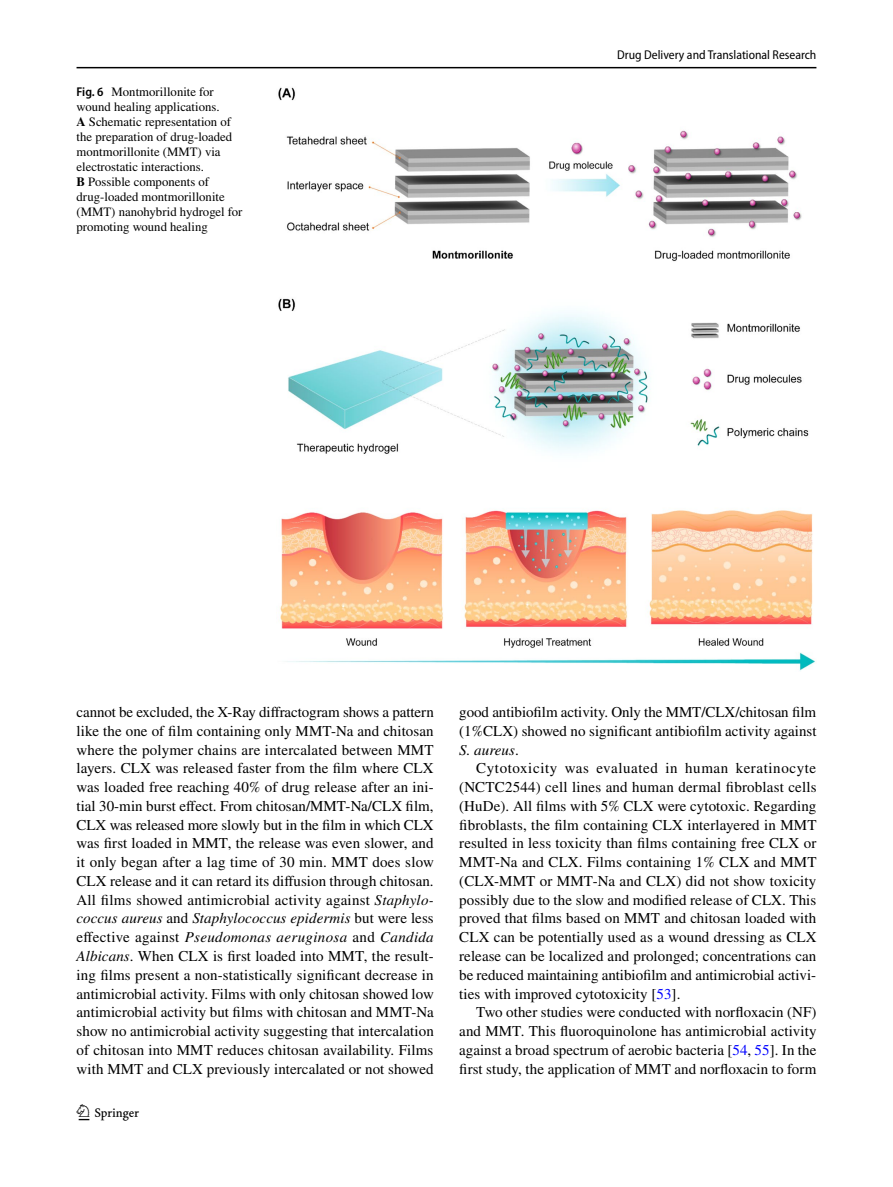
<style>
.page{position:relative;width:893px;height:1187px;background:#fff}
.page>*{position:absolute;margin:0;border:0;box-sizing:border-box;transform-origin:0 0}
.t1{font:22.5px "Springnew Regular 2";color:#000}
.t2{font:15px/18.8px "STIX";letter-spacing:.005em;color:#000;text-align:justify}
.t3{font:12.75px/15px "STIX";color:#000}
.t4{font:semi-condensed 12.75px "Myriad Pro";color:#000}
.s1{font-family:"Myriad Pro";font-weight:600;font-stretch:semi-condensed}
.s2{font-weight:700}
.s3{font-style:italic}
.s4{color:#00f}
</style>
<div class="page">
<hr style="left:77px;top:67px;width:739px;height:1px;background:#000">
<img style="left:278px;top:87px;width:538px;height:584px">
<p class="t3" style="left:77px;top:85px;width:167px"><span class="s1">Fig. 6</span> Montmorillonite for wound healing applications.<br><span class="s2">A</span> Schematic representation of the preparation of drug-loaded montmorillonite (MMT) via electrostatic interactions.<br><span class="s2">B</span> Possible components of drug-loaded montmorillonite (MMT) nanohybrid hydrogel for promoting wound healing</p>
<p class="t4" style="left:617px;top:48px;width:201px">Drug Delivery and Translational Research</p>
<p class="t2" style="left:77px;top:703px;width:359px">cannot be excluded, the X-Ray diffractogram shows a pattern like the one of film containing only MMT-Na and chitosan where the polymer chains are intercalated between MMT layers. CLX was released faster from the film where CLX was loaded free reaching 40% of drug release after an ini&shy;tial 30-min burst effect. From chitosan/MMT-Na/CLX film, CLX was released more slowly but in the film in which CLX was first loaded in MMT, the release was even slower, and it only began after a lag time of 30 min. MMT does slow CLX release and it can retard its diffusion through chitosan.<br>All films showed antimicrobial activity against <span class="s3">Staphylo&shy;coccus aureus</span> and <span class="s3">Staphylococcus epidermis</span> but were less effective against <span class="s3">Pseudomonas aeruginosa</span> and <span class="s3">Candida Albicans</span>. When CLX is first loaded into MMT, the result&shy;ing films present a non-statistically significant decrease in antimicrobial activity. Films with only chitosan showed low antimicrobial activity but films with chitosan and MMT-Na show no antimicrobial activity suggesting that intercalation of chitosan into MMT reduces chitosan availability. Films with MMT and CLX previously intercalated or not showed</p>
<p class="t2" style="left:459px;top:703px;width:359px">good antibiofilm activity. Only the MMT/CLX/chitosan film (1%CLX) showed no significant antibiofilm activity against <span class="s3">S. aureus</span>.</p>
<p class="t2" style="left:459px;top:760px;width:359px;text-indent:17px">Cytotoxicity was evaluated in human keratinocyte (NCTC2544) cell lines and human dermal fibroblast cells (HuDe). All films with 5% CLX were cytotoxic. Regarding fibroblasts, the film containing CLX interlayered in MMT resulted in less toxicity than films containing free CLX or MMT-Na and CLX. Films containing 1% CLX and MMT (CLX-MMT or MMT-Na and CLX) did not show toxicity possibly due to the slow and modified release of CLX. This proved that films based on MMT and chitosan loaded with CLX can be potentially used as a wound dressing as CLX release can be localized and prolonged; concentrations can be reduced maintaining antibiofilm and antimicrobial activi&shy;ties with improved cytotoxicity [<span class="s4">53</span>].</p>
<p class="t2" style="left:459px;top:1003px;width:359px;text-indent:17px">Two other studies were conducted with norfloxacin (NF) and MMT. This fluoroquinolone has antimicrobial activity against a broad spectrum of aerobic bacteria [<span class="s4">54</span>, <span class="s4">55</span>]. In the first study, the application of MMT and norfloxacin to form</p>
<h1 class="t1" style="left:79px;top:1104px;width:62px">1 3</h1>
</div>
